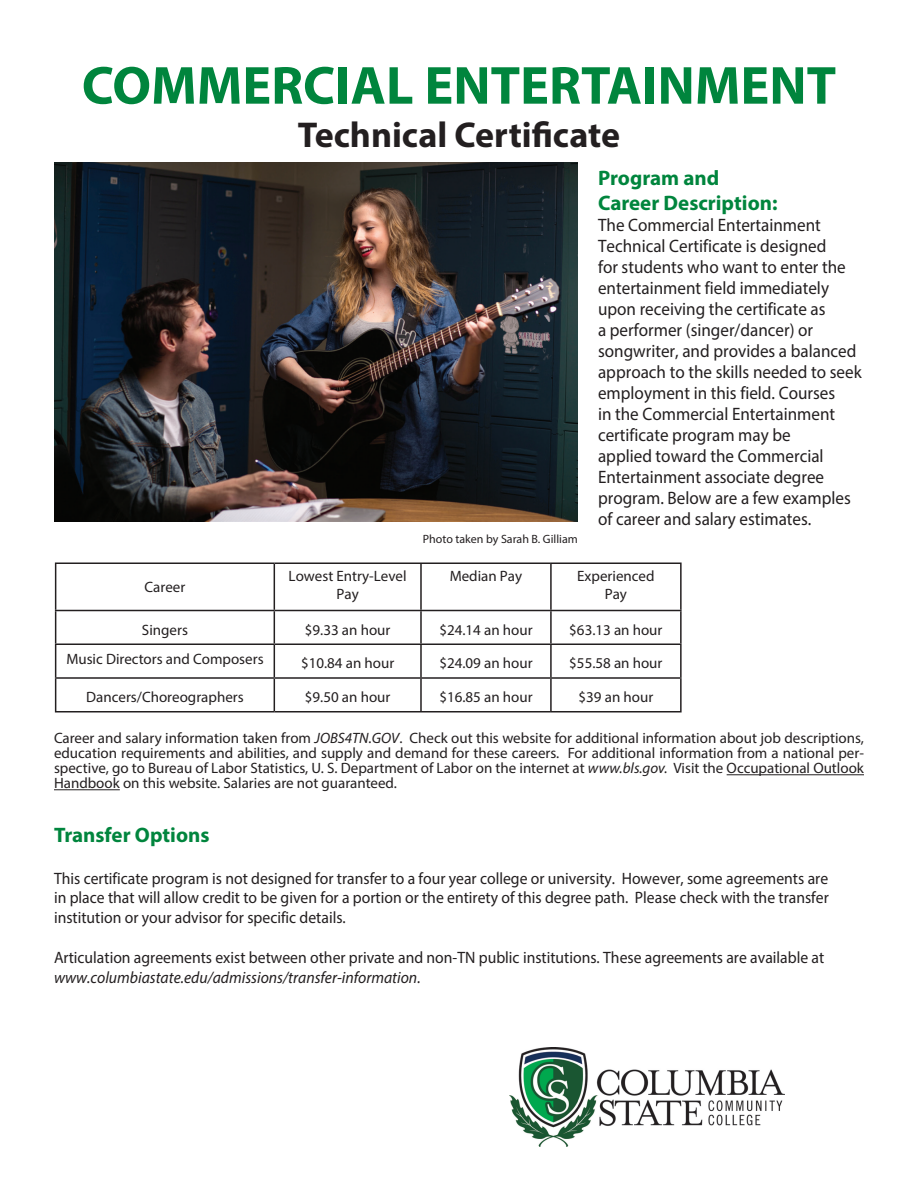
<style>
.page{position:relative;width:918px;height:1188px;background:#fff}
.page>*{position:absolute;margin:0;border:0;box-sizing:border-box;transform-origin:0 0}
.t1{font:700 54px "Myriad Pro";color:#00853d}
.t2{font:700 36px "Myriad Pro";color:#231f20}
.t3{font:700 21px "Myriad Pro";color:#00853d}
.t4{font:18px/21px "Myriad Pro";color:#231f20;scale:.95 1}
.t5{font:16.5px/19.8px "Myriad Pro";color:#231f20;text-align:justify;scale:.95 1}
.t6{font:italic 16.5px "Myriad Pro";color:#231f20;scale:.95 1}
.t7{font:15px/15px "Myriad Pro";color:#231f20;text-align:justify}
.t8{font:12px "Myriad Pro";color:#231f20}
.s1{font-style:italic}
</style>
<div class="page">
<hr style="left:727px;top:774px;width:137px;height:1px;background:#231f20">
<hr style="left:54px;top:789px;width:66px;height:1px;background:#231f20">
<img style="left:509px;top:1048px;width:275px;height:99px">
<img style="left:54px;top:162px;width:524px;height:360px">
<svg style="left:56px;top:564px;width:624px;height:147px"></svg>
<hr style="left:55px;top:562px;width:219px;height:2px;background:#231f20">
<hr style="left:55px;top:564px;width:1px;height:46px;background:#231f20">
<hr style="left:274px;top:562px;width:147px;height:2px;background:#231f20">
<hr style="left:274px;top:564px;width:1px;height:46px;background:#231f20">
<hr style="left:421px;top:562px;width:130px;height:2px;background:#231f20">
<hr style="left:420px;top:564px;width:2px;height:46px;background:#231f20">
<hr style="left:551px;top:562px;width:131px;height:2px;background:#231f20">
<hr style="left:550px;top:564px;width:2px;height:46px;background:#231f20">
<hr style="left:680px;top:564px;width:2px;height:46px;background:#231f20">
<hr style="left:55px;top:610px;width:219px;height:1px;background:#231f20">
<hr style="left:55px;top:611px;width:1px;height:33px;background:#231f20">
<hr style="left:274px;top:610px;width:147px;height:1px;background:#231f20">
<hr style="left:274px;top:611px;width:1px;height:33px;background:#231f20">
<hr style="left:421px;top:610px;width:130px;height:1px;background:#231f20">
<hr style="left:420px;top:611px;width:2px;height:33px;background:#231f20">
<hr style="left:551px;top:610px;width:131px;height:1px;background:#231f20">
<hr style="left:550px;top:611px;width:2px;height:33px;background:#231f20">
<hr style="left:680px;top:611px;width:2px;height:33px;background:#231f20">
<hr style="left:55px;top:644px;width:219px;height:1px;background:#231f20">
<hr style="left:55px;top:645px;width:1px;height:32px;background:#231f20">
<hr style="left:274px;top:644px;width:147px;height:1px;background:#231f20">
<hr style="left:274px;top:645px;width:1px;height:32px;background:#231f20">
<hr style="left:421px;top:644px;width:130px;height:1px;background:#231f20">
<hr style="left:420px;top:645px;width:2px;height:32px;background:#231f20">
<hr style="left:551px;top:644px;width:131px;height:1px;background:#231f20">
<hr style="left:550px;top:645px;width:2px;height:32px;background:#231f20">
<hr style="left:680px;top:645px;width:2px;height:32px;background:#231f20">
<hr style="left:55px;top:677px;width:219px;height:2px;background:#231f20">
<hr style="left:55px;top:679px;width:1px;height:32px;background:#231f20">
<hr style="left:274px;top:677px;width:147px;height:2px;background:#231f20">
<hr style="left:274px;top:679px;width:1px;height:32px;background:#231f20">
<hr style="left:421px;top:677px;width:130px;height:2px;background:#231f20">
<hr style="left:420px;top:679px;width:2px;height:32px;background:#231f20">
<hr style="left:551px;top:677px;width:131px;height:2px;background:#231f20">
<hr style="left:550px;top:679px;width:2px;height:32px;background:#231f20">
<hr style="left:680px;top:679px;width:2px;height:32px;background:#231f20">
<hr style="left:55px;top:711px;width:219px;height:1px;background:#231f20">
<hr style="left:274px;top:711px;width:147px;height:1px;background:#231f20">
<hr style="left:421px;top:711px;width:130px;height:1px;background:#231f20">
<hr style="left:551px;top:711px;width:131px;height:1px;background:#231f20">
<p class="t1" style="left:82px;top:50px;width:756px">COMMERCIAL ENTERTAINMENT</p>
<p class="t2" style="left:298px;top:111px;width:324px">Technical Certificate</p>
<p class="t3" style="left:598px;top:164px;width:123px">Program and</p>
<p class="t3" style="left:598px;top:189px;width:181px">Career Description:</p>
<p class="t4" style="left:598px;top:214px;width:279px">The Commercial Entertainment Technical Certificate is designed<br>for students who want to enter the entertainment field immediately upon receiving the certificate as<br>a performer (singer/dancer) or songwriter, and provides a balanced approach to the skills needed to seek employment in this field. Courses<br>in the Commercial Entertainment certificate program may be<br>applied toward the Commercial Entertainment associate degree program. Below are a few examples of career and salary estimates.</p>
<p class="t8" style="left:423px;top:532px;width:156px">Photo taken by Sarah B. Gilliam</p>
<p class="t7" style="left:145px;top:579px;width:42px">Career</p>
<p class="t7" style="left:289px;top:568px;width:120px">Lowest Entry-Level</p>
<p class="t7" style="left:337px;top:586px;width:24px">Pay</p>
<p class="t7" style="left:450px;top:568px;width:74px">Median Pay</p>
<p class="t7" style="left:577px;top:568px;width:79px">Experienced</p>
<p class="t7" style="left:605px;top:586px;width:24px">Pay</p>
<p class="t7" style="left:142px;top:622px;width:47px">Singers</p>
<p class="t7" style="left:305px;top:622px;width:87px">$9.33 an hour</p>
<p class="t7" style="left:439px;top:622px;width:95px">$24.14 an hour</p>
<p class="t7" style="left:569px;top:622px;width:95px">$63.13 an hour</p>
<p class="t7" style="left:66px;top:651px;width:199px">Music Directors and Composers</p>
<p class="t7" style="left:301px;top:655px;width:95px">$10.84 an hour</p>
<p class="t7" style="left:439px;top:655px;width:95px">$24.09 an hour</p>
<p class="t7" style="left:569px;top:655px;width:95px">$55.58 an hour</p>
<p class="t7" style="left:86px;top:689px;width:159px">Dancers/Choreographers</p>
<p class="t7" style="left:305px;top:689px;width:87px">$9.50 an hour</p>
<p class="t7" style="left:439px;top:689px;width:95px">$16.85 an hour</p>
<p class="t7" style="left:579px;top:689px;width:76px">$39 an hour</p>
<p class="t7" style="left:54px;top:731px;width:812px">Career and salary information taken from <span class="s1">JOBS4TN.GOV</span>. Check out this website for additional information about job descriptions, education requirements and abilities, and supply and demand for these careers. For additional information from a national per&shy;spective, go to Bureau of Labor Statistics, U. S. Department of Labor on the internet at <span class="s1">www.bls.gov.</span> Visit the Occupational Outlook Handbook on this website. Salaries are not guaranteed.</p>
<p class="t3" style="left:54px;top:822px;width:157px">Transfer Options</p>
<p class="t5" style="left:54px;top:868px;width:817px">This certificate program is not designed for transfer to a four year college or university. However, some agreements are in place that will allow credit to be given for a portion or the entirety of this degree path. Please check with the transfer institution or your advisor for specific details.</p>
<p class="t5" style="left:54px;top:947px;width:812px">Articulation agreements exist between other private and non-TN public institutions. These agreements are available at</p>
<p class="t6" style="left:54px;top:967px;width:387px">www.columbiastate.edu/admissions/transfer-information.</p>
</div>
